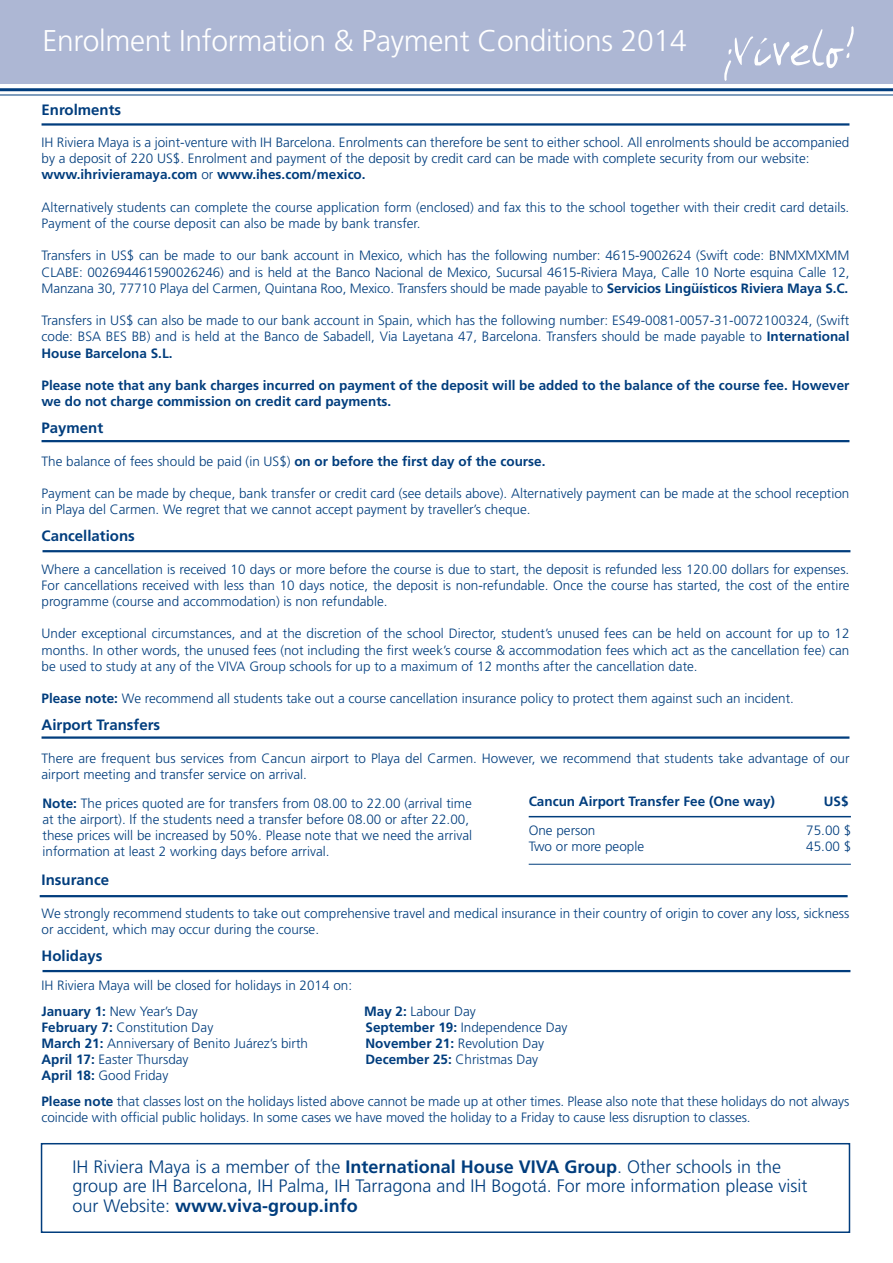
<style>
.page{position:relative;width:893px;height:1263px;background:#fff}
.page>*{position:absolute;margin:0;border:0;box-sizing:border-box;transform-origin:0 0}
.t1{font:300 30px "Frutiger LT Std";letter-spacing:-.01em;color:#fff}
.t2{font:300 18px/19.5px "Frutiger LT Std";color:#013d7d}
.t3{font:700 15px "Frutiger LT Std";color:#013d7d}
.t4{font:300 13.5px/16.2px "Frutiger LT Std";color:#013d7d}
.t5{font:700 13.5px/16.2px "Frutiger LT Std";color:#013d7d}
.s1{font-weight:700}
</style>
<div class="page">
<div style="left:0;top:0;width:893px;height:84px;background:#adb7d4"></div>
<hr style="left:0;top:95px;width:893px;height:1px;background:#013d7d">
<hr style="left:0;top:88px;width:893px;height:3px;background:#013d7d">
<hr style="left:42px;top:123px;width:807px;height:3px;background:#013d7d">
<hr style="left:42px;top:440px;width:807px;height:2px;background:#013d7d">
<hr style="left:43px;top:550px;width:807px;height:2px;background:#013d7d">
<hr style="left:42px;top:736px;width:807px;height:3px;background:#013d7d">
<hr style="left:529px;top:816px;width:322px;height:1px;background:#013d7d">
<hr style="left:529px;top:864px;width:322px;height:1px;background:#013d7d">
<div style="left:41px;top:1143px;width:809px;height:90px;border:2px solid #013d7d"></div>
<hr style="left:40px;top:895px;width:808px;height:2px;background:#013d7d">
<hr style="left:43px;top:970px;width:807px;height:2px;background:#013d7d">
<svg style="left:724px;top:26px;width:130px;height:55px"></svg>
<h1 class="t1" style="left:43px;top:23px;width:646px">Enrolment Information &amp; Payment Conditions 2014</h1>
<p class="t3" style="left:42px;top:101px;width:81px">Enrolments</p>
<p class="t4" style="left:42px;top:134px;width:809px">IH Riviera Maya is a joint-venture with IH Barcelona. Enrolments can therefore be sent to either school. All enrolments should be accompanied by a deposit of 220 US$. Enrolment and payment of the deposit by credit card can be made with complete security from our website: <span class="s1">www.ihrivieramaya.com</span> or <span class="s1">www.ihes.com/mexico.</span></p>
<p class="t4" style="left:42px;top:199px;width:809px">Alternatively students can complete the course application form (enclosed) and fax this to the school together with their credit card details.<br>Payment of the course deposit can also be made by bank transfer.</p>
<p class="t4" style="left:42px;top:248px;width:809px;text-align:justify">Transfers in US$ can be made to our bank account in Mexico, which has the following number: 4615-9002624 (Swift code: BNMXMXMM CLABE: 002694461590026246) and is held at the Banco Nacional de Mexico, Sucursal 4615-Riviera Maya, Calle 10 Norte esquina Calle 12, Manzana 30, 77710 Playa del Carmen, Quintana Roo, Mexico. Transfers should be made payable to <span class="s1">Servicios Lingüísticos Riviera Maya S.C.</span></p>
<p class="t4" style="left:42px;top:313px;width:809px;text-align:justify">Transfers in US$ can also be made to our bank account in Spain, which has the following number: ES49-0081-0057-31-0072100324, (Swift code: BSA BES BB) and is held at the Banco de Sabadell, Via Layetana 47, Barcelona. Transfers should be made payable to <span class="s1">International House Barcelona S.L.</span></p>
<p class="t5" style="left:42px;top:377px;width:809px">Please note that any bank charges incurred on payment of the deposit will be added to the balance of the course fee. However we do not charge commission on credit card payments.</p>
<p class="t3" style="left:42px;top:419px;width:63px">Payment</p>
<p class="t4" style="left:42px;top:453px;width:505px">The balance of fees should be paid (in US$) <span class="s1">on or before the first day of the course.</span></p>
<p class="t4" style="left:42px;top:485px;width:809px">Payment can be made by cheque, bank transfer or credit card (see details above). Alternatively payment can be made at the school reception in Playa del Carmen. We regret that we cannot accept payment by traveller’s cheque.</p>
<p class="t3" style="left:42px;top:527px;width:95px">Cancellations</p>
<p class="t4" style="left:42px;top:561px;width:809px;text-align:justify">Where a cancellation is received 10 days or more before the course is due to start, the deposit is refunded less 120.00 dollars for expenses.<br>For cancellations received with less than 10 days notice, the deposit is non-refundable. Once the course has started, the cost of the entire programme (course and accommodation) is non refundable.</p>
<p class="t4" style="left:42px;top:626px;width:809px;text-align:justify">Under exceptional circumstances, and at the discretion of the school Director, student’s unused fees can be held on account for up to 12 months. In other words, the unused fees (not including the first week’s course &amp; accommodation fees which act as the cancellation fee) can be used to study at any of the VIVA Group schools for up to a maximum of 12 months after the cancellation date.</p>
<p class="t4" style="left:42px;top:691px;width:754px"><span class="s1">Please note:</span> We recommend all students take out a course cancellation insurance policy to protect them against such an incident.</p>
<p class="t3" style="left:42px;top:716px;width:120px">Airport Transfers</p>
<p class="t4" style="left:42px;top:750px;width:809px">There are frequent bus services from Cancun airport to Playa del Carmen. However, we recommend that students take advantage of our airport meeting and transfer service on arrival.</p>
<p class="t4" style="left:43px;top:795px;width:431px"><span class="s1">Note:</span> The prices quoted are for transfers from 08.00 to 22.00 (arrival time at the airport). If the students need a transfer before 08.00 or after 22.00, these prices will be increased by 50%. Please note that we need the arrival information at least 2 working days before arrival.</p>
<p class="t5" style="left:529px;top:793px;width:248px">Cancun Airport Transfer Fee (One way)</p>
<p class="t5" style="left:824px;top:793px;width:26px">US$</p>
<p class="t4" style="left:529px;top:822px;width:68px">One person</p>
<p class="t4" style="left:806px;top:822px;width:47px">75.00 $</p>
<p class="t4" style="left:529px;top:839px;width:117px">Two or more people</p>
<p class="t4" style="left:806px;top:839px;width:47px">45.00 $</p>
<p class="t3" style="left:42px;top:871px;width:69px">Insurance</p>
<p class="t4" style="left:42px;top:905px;width:809px">We strongly recommend students to take out comprehensive travel and medical insurance in their country of origin to cover any loss, sickness or accident, which may occur during the course.</p>
<p class="t3" style="left:42px;top:947px;width:62px">Holidays</p>
<p class="t4" style="left:42px;top:973px;width:312px;line-height:25.2px">IH Riviera Maya will be closed for holidays in 2014 on:<br><span class="s1">January 1:</span> New Year’s Day</p>
<p class="t4" style="left:364px;top:1003px;width:113px"><span class="s1">May 2:</span> Labour Day</p>
<p class="t4" style="left:42px;top:1019px;width:173px"><span class="s1">February 7:</span> Constitution Day</p>
<p class="t4" style="left:366px;top:1019px;width:203px"><span class="s1">September 19:</span> Independence Day</p>
<p class="t4" style="left:42px;top:1035px;width:268px"><span class="s1">March 21:</span> Anniversary of Benito Juárez’s birth</p>
<p class="t4" style="left:366px;top:1035px;width:180px"><span class="s1">November 21:</span> Revolution Day</p>
<p class="t4" style="left:42px;top:1052px;width:149px"><span class="s1">April 17:</span> Easter Thursday</p>
<p class="t4" style="left:366px;top:1052px;width:174px"><span class="s1">December 25:</span> Christmas Day</p>
<p class="t4" style="left:42px;top:1063px;width:809px;line-height:25.2px"><span class="s1">April 18:</span> Good Friday<br><span class="s1">Please note</span> that classes lost on the holidays listed above cannot be made up at other times. Please also note that these holidays do not always</p>
<p class="t4" style="left:42px;top:1109px;width:711px">coincide with official public holidays. In some cases we have moved the holiday to a Friday to cause less disruption to classes.</p>
<h2 class="t2" style="left:72px;top:1157px;width:469px">IH Riviera Maya is a member of the <span class="s1">International House Viva</span></h2>
<h2 class="t2" style="left:72px;top:1157px;width:736px;text-indent:492px"><span class="s1">Group</span>. Other schools in the group are IH Barcelona, IH Palma, IH Tarragona and IH Bogotá. For more information please visit our Website: <span class="s1">www.viva-group.info</span></h2>
</div>
